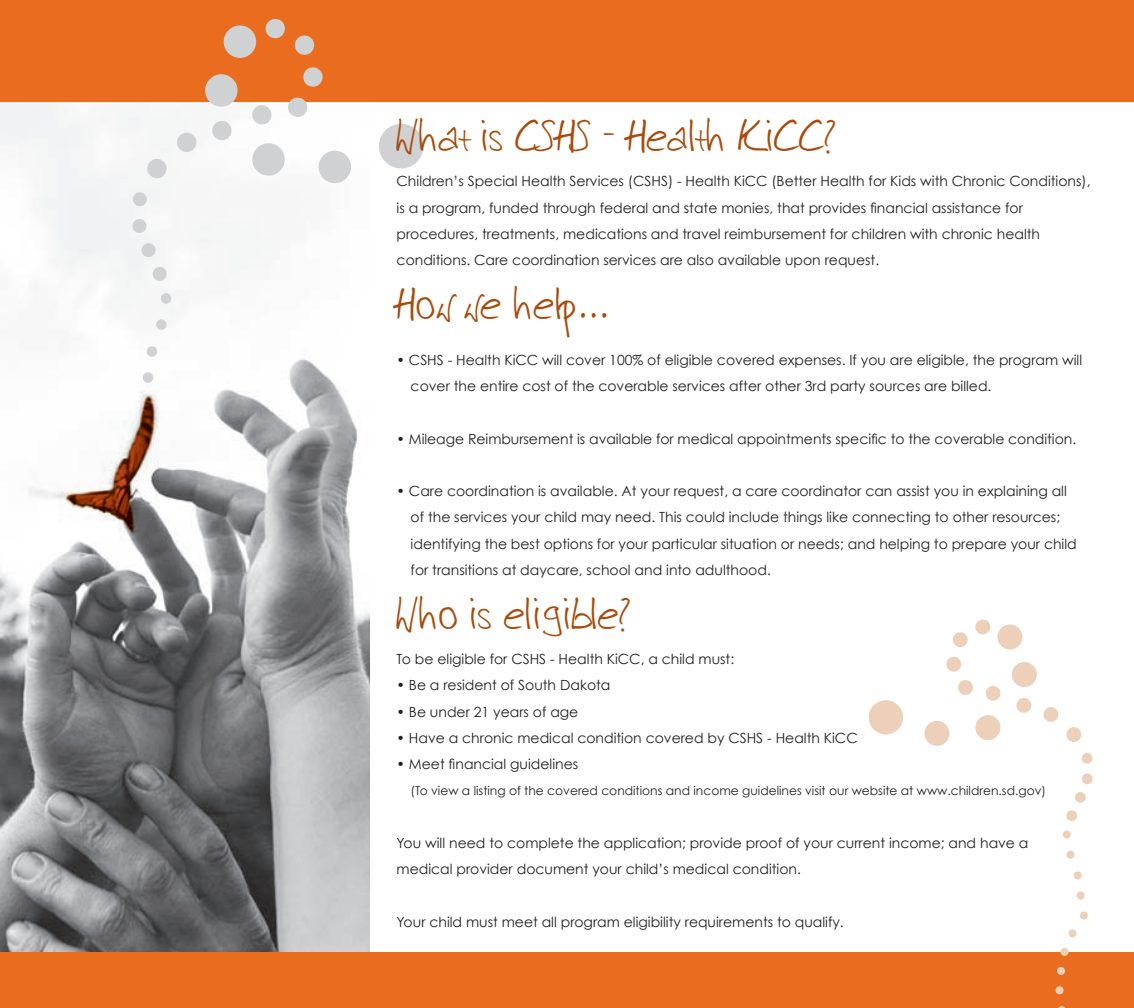
<style>
.page{position:relative;width:1134px;height:1008px;background:#fff}
.page>*{position:absolute;margin:0;border:0;box-sizing:border-box;transform-origin:0 0}
.t1{font:35px "harrison";letter-spacing:.04em;color:#a84b0d}
.t2{font:14px/26.2px "Century Gothic";color:#231f20}
.t3{font:12.25px "Century Gothic";color:#231f20}
</style>
<div class="page">
<img style="left:0;top:102px;width:370px;height:850px">
<div style="left:0;top:0;width:1134px;height:102px;background:#ea6d1f"></div>
<div style="left:0;top:952px;width:1134px;height:56px;background:#ea6d1f"></div>
<svg style="left:379px;top:124px;width:45px;height:45px"></svg>
<svg style="left:317px;top:150px;width:35px;height:34px"></svg>
<svg style="left:251px;top:142px;width:35px;height:35px"></svg>
<svg style="left:204px;top:74px;width:35px;height:34px"></svg>
<svg style="left:265px;top:18px;width:20px;height:21px"></svg>
<svg style="left:287px;top:97px;width:22px;height:21px"></svg>
<svg style="left:303px;top:67px;width:20px;height:20px"></svg>
<svg style="left:252px;top:104px;width:20px;height:21px"></svg>
<svg style="left:223px;top:25px;width:34px;height:33px"></svg>
<svg style="left:294px;top:35px;width:21px;height:20px"></svg>
<svg style="left:147px;top:158px;width:20px;height:21px"></svg>
<svg style="left:176px;top:132px;width:21px;height:21px"></svg>
<svg style="left:212px;top:120px;width:20px;height:21px"></svg>
<svg style="left:132px;top:192px;width:15px;height:15px"></svg>
<svg style="left:132px;top:219px;width:15px;height:14px"></svg>
<svg style="left:141px;top:243px;width:15px;height:15px"></svg>
<svg style="left:152px;top:266px;width:15px;height:15px"></svg>
<div style="left:160px;top:293px;width:12px;height:11px;background:#d0d1d3;border-radius:5px"></div>
<div style="left:156px;top:319px;width:11px;height:11px;background:#d0d1d3;border-radius:5px"></div>
<div style="left:146px;top:346px;width:12px;height:11px;background:#d0d1d3;border-radius:5px"></div>
<div style="left:142px;top:372px;width:12px;height:11px;background:#d0d1d3;border-radius:5px"></div>
<svg style="left:868px;top:700px;width:35px;height:35px"></svg>
<svg style="left:924px;top:721px;width:26px;height:25px"></svg>
<svg style="left:975px;top:715px;width:26px;height:25px"></svg>
<svg style="left:1011px;top:662px;width:26px;height:25px"></svg>
<svg style="left:958px;top:680px;width:15px;height:15px"></svg>
<svg style="left:946px;top:656px;width:16px;height:16px"></svg>
<svg style="left:985px;top:686px;width:16px;height:15px"></svg>
<svg style="left:997px;top:624px;width:26px;height:26px"></svg>
<svg style="left:952px;top:619px;width:39px;height:28px"></svg>
<svg style="left:1066px;top:727px;width:16px;height:15px"></svg>
<svg style="left:1043px;top:707px;width:16px;height:15px"></svg>
<svg style="left:1016px;top:698px;width:16px;height:15px"></svg>
<div style="left:1081px;top:753px;width:12px;height:11px;background:#edd0ba;border-radius:5px"></div>
<div style="left:1082px;top:773px;width:11px;height:12px;background:#edd0ba;border-radius:5px"></div>
<div style="left:1075px;top:792px;width:11px;height:11px;background:#edd0ba;border-radius:5px"></div>
<div style="left:1066px;top:810px;width:11px;height:11px;background:#edd0ba;border-radius:5px"></div>
<div style="left:1063px;top:830px;width:8px;height:9px;background:#edd0ba;border-radius:50%"></div>
<div style="left:1066px;top:850px;width:9px;height:9px;background:#edd0ba;border-radius:50%"></div>
<div style="left:1073px;top:871px;width:9px;height:9px;background:#edd0ba;border-radius:50%"></div>
<div style="left:1076px;top:891px;width:9px;height:9px;background:#edd0ba;border-radius:50%"></div>
<div style="left:1080px;top:911px;width:8px;height:9px;background:#edd0ba;border-radius:50%"></div>
<div style="left:1068px;top:929px;width:9px;height:9px;background:#edd0ba;border-radius:50%"></div>
<div style="left:1060px;top:948px;width:9px;height:8px;background:#edd0ba;border-radius:50%"></div>
<div style="left:1057px;top:967px;width:8px;height:8px;background:#edd0ba;border-radius:50%"></div>
<svg style="left:1055px;top:986px;width:9px;height:9px"></svg>
<svg style="left:1058px;top:1006px;width:7px;height:2px"></svg>
<h1 class="t1" style="left:397px;top:119px;width:441px">What is CSHS - Health KiCC?</h1>
<p class="t2" style="left:397px;top:168px;width:696px">Children’s Special Health Services (CSHS) - Health KiCC (Better Health for Kids with Chronic Conditions), is a program, funded through federal and state monies, that provides financial assistance for procedures, treatments, medications and travel reimbursement for children with chronic health conditions. Care coordination services are also available upon request.</p>
<h1 class="t1" style="left:397px;top:287px;width:213px">How we help...</h1>
<p class="t2" style="left:411px;top:347px;width:673px;text-indent:-14px">• CSHS - Health KiCC will cover 100% of eligible covered expenses. If you are eligible, the program will cover the entire cost of the coverable services after other 3rd party sources are billed.</p>
<p class="t2" style="left:397px;top:425px;width:681px">• Mileage Reimbursement is available for medical appointments specific to the coverable condition.</p>
<p class="t2" style="left:411px;top:478px;width:668px;text-indent:-14px">• Care coordination is available. At your request, a care coordinator can assist you in explaining all of the services your child may need. This could include things like connecting to other resources; identifying the best options for your particular situation or needs; and helping to prepare your child for transitions at daycare, school and into adulthood.</p>
<h1 class="t1" style="left:397px;top:597px;width:235px">Who’is eligible?</h1>
<p class="t2" style="left:397px;top:646px;width:339px">To be eligible for CSHS - Health KiCC, a child must:</p>
<p class="t2" style="left:397px;top:672px;width:215px">• Be a resident of South Dakota</p>
<p class="t2" style="left:397px;top:698px;width:183px">• Be under 21 years of age</p>
<p class="t2" style="left:397px;top:725px;width:463px">• Have a chronic medical condition covered by CSHS - Health KiCC</p>
<p class="t2" style="left:397px;top:751px;width:183px">• Meet financial guidelines</p>
<p class="t3" style="left:411px;top:784px;width:637px">(To view a listing of the covered conditions and income guidelines visit our website at www.children.sd.gov)</p>
<p class="t2" style="left:397px;top:830px;width:633px">You will need to complete the application; provide proof of your current income; and have a medical provider document your child’s medical condition.</p>
<p class="t2" style="left:397px;top:908px;width:449px">Your child must meet all program eligibility requirements to qualify.</p>
</div>
